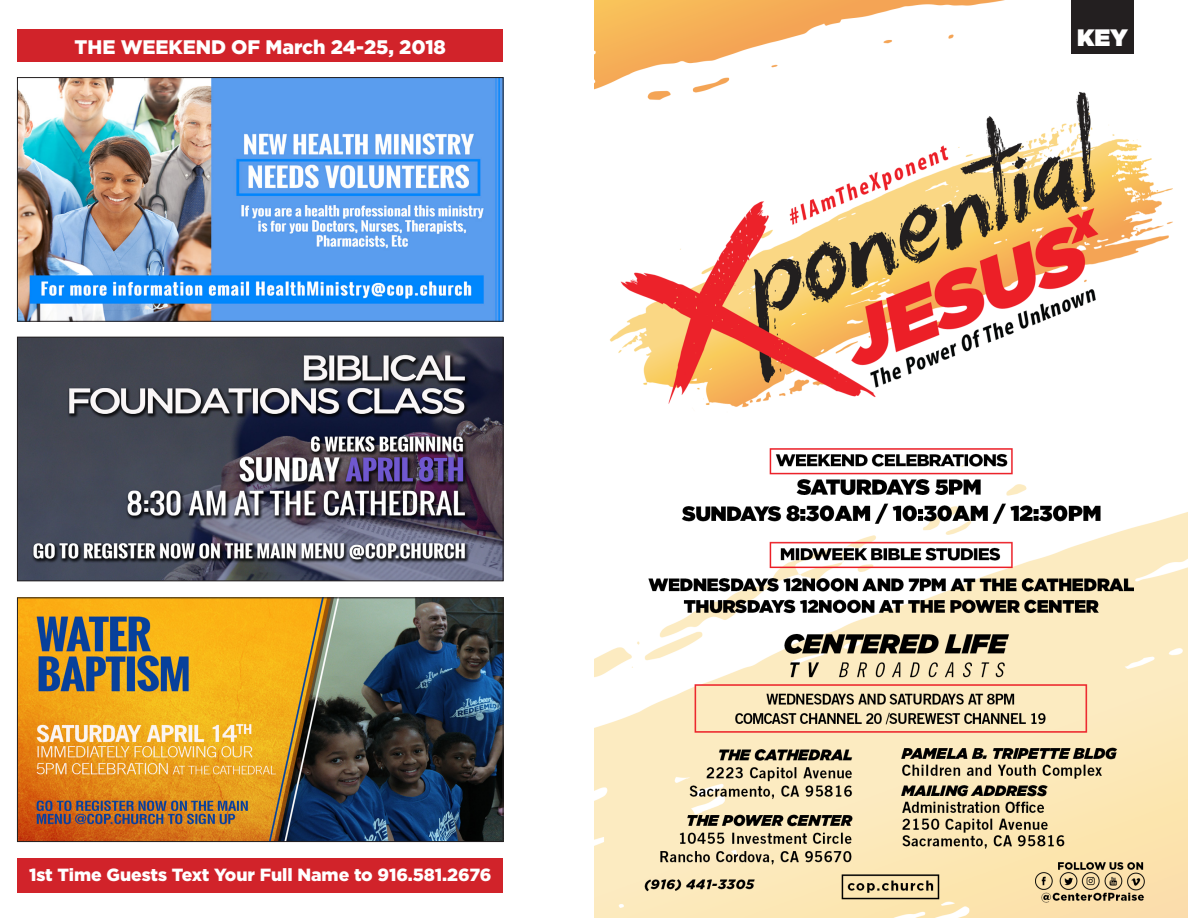
<style>
.page{position:relative;width:1188px;height:918px;background:#fff}
.page>*{position:absolute;margin:0;border:0;box-sizing:border-box;transform-origin:0 0}
.t1{font:900 23.7px "Gotham";color:#fff}
.t2{font:900 19.65px "Gotham";letter-spacing:-.005em;color:#fff}
.t3{font:900 17.7px "Gotham";letter-spacing:-.005em;color:#fff}
</style>
<div class="page">
<img style="left:594px;top:0;width:594px;height:918px">
<img style="left:19px;top:339px;width:482px;height:240px">
<div style="left:17px;top:337px;width:486px;height:244px;border:1px solid #231f20"></div>
<img style="left:19px;top:79px;width:482px;height:240px">
<div style="left:17px;top:77px;width:486px;height:244px;border:1px solid #231f20"></div>
<div style="left:17px;top:29px;width:486px;height:33px;background:#d1232a"></div>
<img style="left:19px;top:600px;width:482px;height:240px">
<div style="left:17px;top:598px;width:486px;height:244px;border:1px solid #231f20"></div>
<div style="left:1071px;top:0;width:63px;height:54px;background:#231f20"></div>
<div style="left:17px;top:858px;width:486px;height:35px;background:#d1232a"></div>
<p class="t2" style="left:75px;top:33px;width:373px">THE WEEKEND OF March 24-25, 2018</p>
<p class="t3" style="left:29px;top:863px;width:464px">1st Time Guests Text Your Full Name to 916.581.2676</p>
<p class="t1" style="left:1077px;top:21px;width:52px">KEY</p>
</div>
